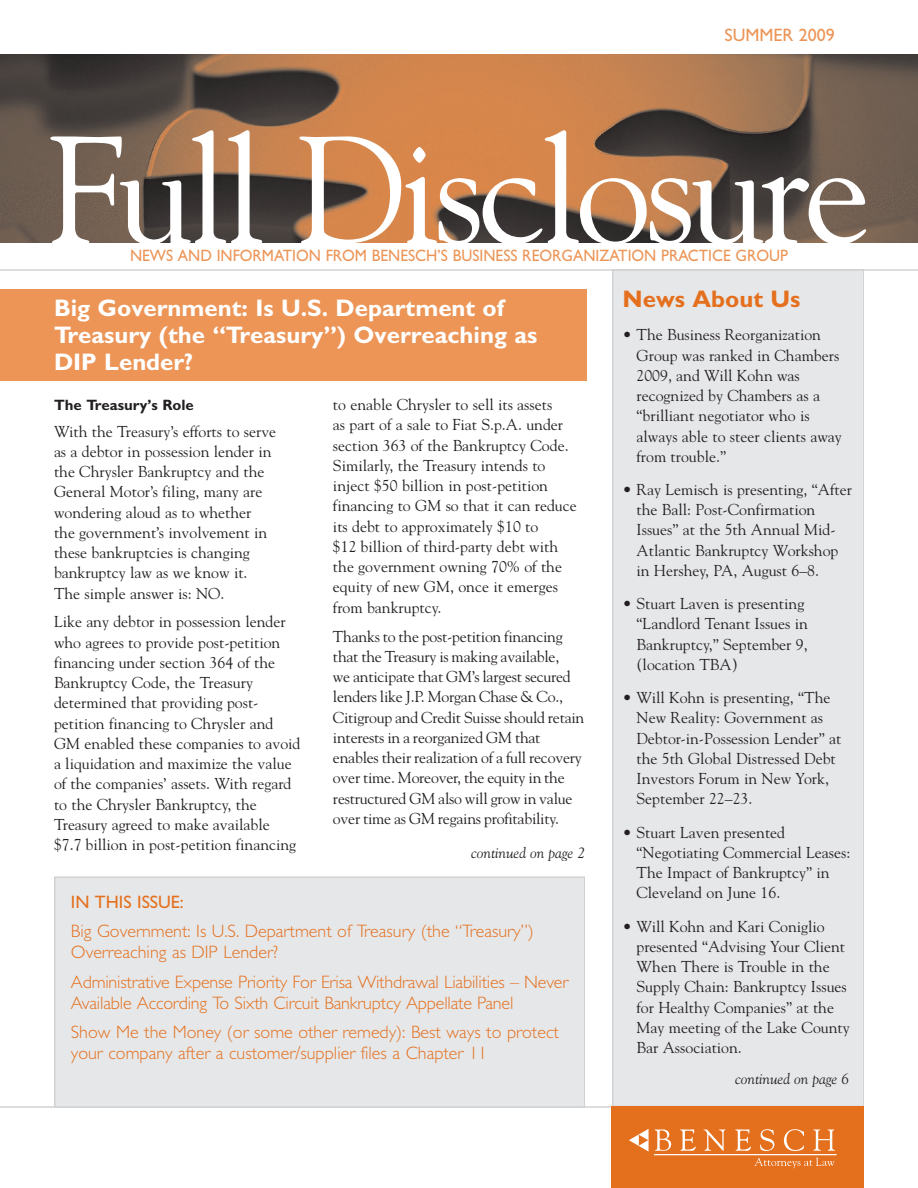
<style>
.page{position:relative;width:918px;height:1188px;background:#fff}
.page>*{position:absolute;margin:0;border:0;box-sizing:border-box;transform-origin:0 0}
.t1{font:151.5px "Goudy";letter-spacing:-.04em;color:#fff}
.t2{font:700 24px/27px "Gentle Sans";color:#fff}
.t3{font:700 24px "Gentle Sans";color:#e4701e}
.t4{font:300 18px/21px "Gentle Sans";color:#e4701e}
.t5{font:18px "Gentle Sans";color:#e4701e}
.t6{font:18px "Gentle Sans";color:#ec9557}
.t7{font:16.5px "Gentle Sans";color:#ec9557;scale:.94 1}
.t8{font:15.75px/20.2px "Goudy";color:#231f20}
.t9{font:italic 15px "Goudy";color:#231f20}
.t10{font:700 15px "Gentle Sans";color:#231f20}
</style>
<div class="page">
<div style="left:614px;top:271px;width:248px;height:835px;background:#e6e7e9"></div>
<div style="left:612px;top:269px;width:252px;height:838px;border:2px solid #d1d2d4"></div>
<img style="left:0;top:54px;width:918px;height:189px">
<hr style="left:0;top:269px;width:918px;height:2px;background:#d1d2d4">
<hr style="left:0;top:1106px;width:864px;height:2px;background:#d1d2d4">
<div style="left:56px;top:878px;width:528px;height:228px;background:#e6e7e9"></div>
<div style="left:54px;top:876px;width:531px;height:232px;border:2px solid #d1d2d4"></div>
<div style="left:0;top:289px;width:587px;height:91px;background:#ec9557"></div>
<div style="left:612px;top:1106px;width:252px;height:82px;background:#e4701e"></div>
<svg style="left:655px;top:1129px;width:16px;height:22px"></svg>
<svg style="left:680px;top:1129px;width:16px;height:22px"></svg>
<svg style="left:703px;top:1129px;width:22px;height:22px"></svg>
<svg style="left:735px;top:1129px;width:16px;height:22px"></svg>
<svg style="left:760px;top:1129px;width:14px;height:22px"></svg>
<svg style="left:784px;top:1129px;width:20px;height:22px"></svg>
<svg style="left:813px;top:1129px;width:22px;height:22px"></svg>
<hr style="left:654px;top:1154px;width:182px;height:1px;background:#fff">
<svg style="left:755px;top:1158px;width:80px;height:10px"></svg>
<svg style="left:629px;top:1129px;width:20px;height:23px"></svg>
<p class="t6" style="left:724px;top:24px;width:112px">SUMMER 2009</p>
<h1 class="t1" style="left:47px;top:102px;width:825px">Full Disclosure</h1>
<p class="t7" style="left:130px;top:246px;width:702px">NEWS AND INFORMATION FROM BENESCH’S BUSINESS REORGANIZATION PRACTICE GROUP</p>
<h2 class="t2" style="left:54px;top:294px;width:485px">Big Government: Is U.S. Department of<br>Treasury (the “Treasury”) Overreaching as<br>DIP Lender?</h2>
<h2 class="t3" style="left:623px;top:285px;width:179px">News About Us</h2>
<p class="t8" style="left:637px;top:325px;width:207px;text-indent:-14px">• The Business Reorganization<br>Group was ranked in Chambers<br>2009, and Will Kohn was recognized by Chambers as a “brilliant negotiator who is always able to steer clients away from trouble.”</p>
<p class="t8" style="left:637px;top:479px;width:217px;text-indent:-14px">• Ray Lemisch is presenting, “After the Ball: Post-Confirmation<br>Issues” at the 5th Annual Mid-<br>Atlantic Bankruptcy Workshop in Hershey, PA, August 6–8.</p>
<p class="t8" style="left:637px;top:594px;width:173px;text-indent:-14px">• Stuart Laven is presenting “Landlord Tenant Issues in<br>Bankruptcy,” September 9, (location TBA)</p>
<p class="t8" style="left:637px;top:688px;width:206px;text-indent:-14px">• Will Kohn is presenting, “The<br>New Reality: Government as<br>Debtor-in-Possession Lender” at the 5th Global Distressed Debt<br>Investors Forum in New York,<br>September 22–23.</p>
<p class="t8" style="left:637px;top:822px;width:215px;text-indent:-14px">• Stuart Laven presented “Negotiating Commercial Leases:<br>The Impact of Bankruptcy” in<br>Cleveland on June 16.</p>
<p class="t8" style="left:637px;top:916px;width:215px;text-indent:-14px">• Will Kohn and Kari Coniglio presented “Advising Your Client<br>When There is Trouble in the<br>Supply Chain: Bankruptcy Issues for Healthy Companies” at the<br>May meeting of the Lake County<br>Bar Association.</p>
<p class="t9" style="left:735px;top:1070px;width:116px">continued on page 6</p>
<p class="t8" style="left:333px;top:395px;width:245px">to enable Chrysler to sell its assets<br>as part of a sale to Fiat S.p.A. under section 363 of the Bankruptcy Code.<br>Similarly, the Treasury intends to inject $50 billion in post-petition financing to GM so that it can reduce its debt to approximately $10 to<br>$12 billion of third-party debt with the government owning 70% of the equity of new GM, once it emerges from bankruptcy.</p>
<p class="t8" style="left:333px;top:626px;width:253px">Thanks to the post-petition financing that the Treasury is making available,<br>we anticipate that GM’s largest secured lenders like J.P. Morgan Chase &amp; Co., Citigroup and Credit Suisse should retain interests in a reorganized GM that enables their realization of a full recovery over time. Moreover, the equity in the restructured GM also will grow in value over time as GM regains profitability.</p>
<p class="t10" style="left:54px;top:396px;width:141px">The Treasury’s Role</p>
<p class="t8" style="left:54px;top:421px;width:224px">With the Treasury’s efforts to serve as a debtor in possession lender in the Chrysler Bankruptcy and the<br>General Motor’s filing, many are wondering aloud as to whether the government’s involvement in these bankruptcies is changing bankruptcy law as we know it.<br>The simple answer is: NO.</p>
<p class="t8" style="left:54px;top:612px;width:248px">Like any debtor in possession lender who agrees to provide post-petition financing under section 364 of the Bankruptcy Code, the Treasury determined that providing post&shy;petition financing to Chrysler and GM enabled these companies to avoid a liquidation and maximize the value of the companies’ assets. With regard to the Chrysler Bankruptcy, the Treasury agreed to make available $7.7 billion in post-petition financing</p>
<p class="t9" style="left:471px;top:844px;width:116px">continued on page 2</p>
<p class="t5" style="left:71px;top:891px;width:114px">IN THIS ISSUE:</p>
<p class="t4" style="left:71px;top:921px;width:464px">Big Government: Is U.S. Department of Treasury (the “Treasury”)<br>Overreaching as DIP Lender?</p>
<p class="t4" style="left:71px;top:971px;width:499px">Administrative Expense Priority For Erisa Withdrawal Liabilities – Never<br>Available According To Sixth Circuit Bankruptcy Appellate Panel</p>
<p class="t4" style="left:71px;top:1022px;width:490px">Show Me the Money (or some other remedy): Best ways to protect your company after a customer/supplier files a Chapter 11</p>
</div>
